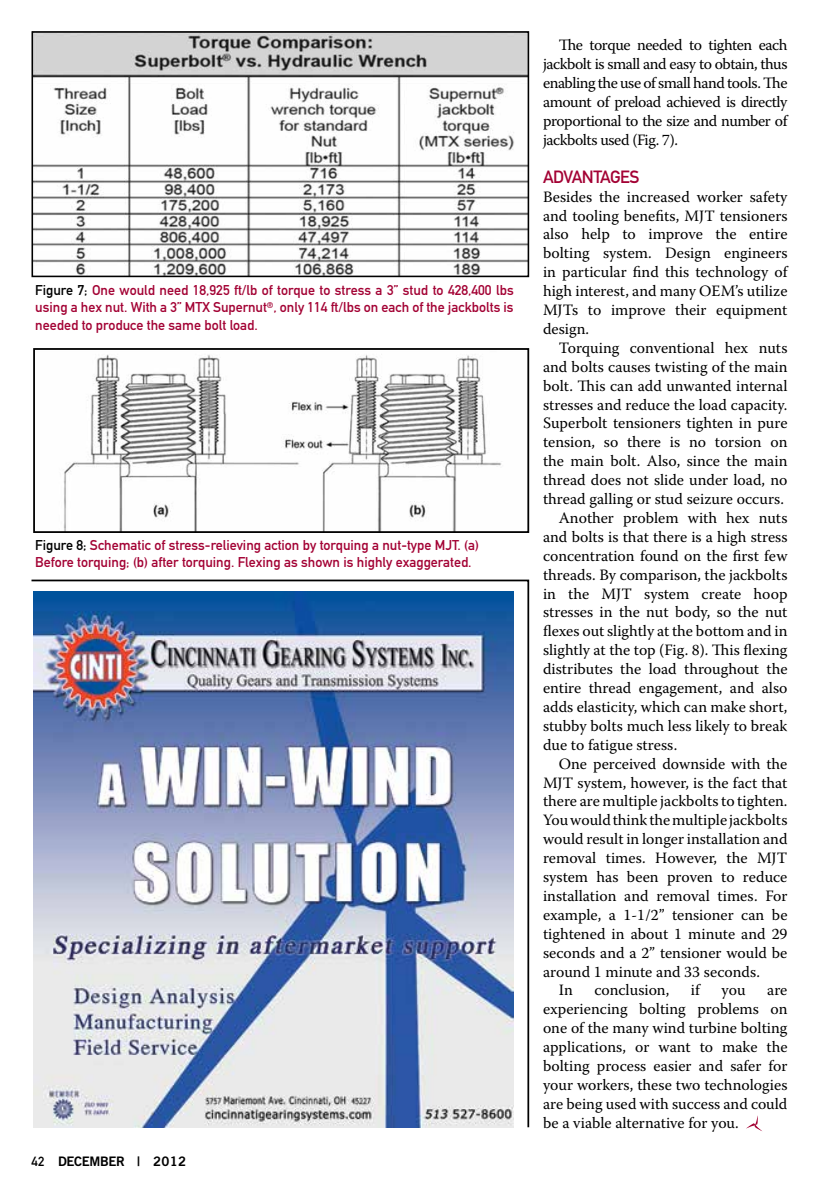
<style>
.page{position:relative;width:819px;height:1197px;background:#fff}
.page>*{position:absolute;margin:0;border:0;box-sizing:border-box;transform-origin:0 0}
.t1{font:17.5px "DIN Mittelschrift Alternate";color:#a30234}
.t2{font:15.75px/18.9px "Warnock Pro";color:#000;text-align:justify}
.t3{font:14px/17.5px "DIN Mittelschrift Alternate";color:#a30234;text-align:justify}
.t4{font:13.12px "Trade Gothic Bold Two";letter-spacing:-.03em;color:#000}
.s1{color:#000}
.s2{font-family:"DIN Mittelschrift Alternate"}
</style>
<div class="page">
<svg style="left:746px;top:1115px;width:16px;height:16px"></svg>
<svg style="left:31px;top:579px;width:499px;height:549px"></svg>
<img style="left:33px;top:592px;width:481px;height:536px">
<img style="left:34px;top:34px;width:492px;height:240px">
<div style="left:31px;top:31px;width:498px;height:246px;border:2px solid #000"></div>
<img style="left:64px;top:354px;width:437px;height:176px">
<div style="left:33px;top:348px;width:496px;height:185px;border:2px solid #000"></div>
<p class="t3" style="left:35px;top:281px;width:480px"><span class="s1">Figure 7;</span> One would need 18,925 ft/lb of torque to stress a 3” stud to 428,400 lbs using a hex nut. With a 3” MTX Supernut<sup>®</sup>, only 114 ft/lbs on each of the jackbolts is needed to produce the same bolt load.</p>
<p class="t3" style="left:35px;top:536px;width:445px"><span class="s1">Figure 8;</span> Schematic of stress-relieving action by torquing a nut-type MJT. (a)<br>Before torquing; (b) after torquing. Flexing as shown is highly exaggerated.</p>
<p class="t4" style="left:32px;top:1153px;width:156px"><span class="s2">42</span> DECEMBER | 2012</p>
<p class="t2" style="left:543px;top:36px;width:246px;text-indent:16px">The torque needed to tighten each jackbolt is small and easy to obtain, thus enabling the use of small hand tools. The amount of preload achieved is directly proportional to the size and number of jackbolts used (Fig. 7).</p>
<p class="t1" style="left:543px;top:166px;width:31px">Advantages</p>
<p class="t2" style="left:543px;top:187px;width:246px">Besides the increased worker safety and tooling benefits, MJT tensioners also help to improve the entire bolting system. Design engineers in particular find this technology of high interest, and many OEM’s utilize MJTs to improve their equipment design.</p>
<p class="t2" style="left:559px;top:338px;width:230px">Torquing conventional hex nuts</p>
<p class="t2" style="left:543px;top:357px;width:246px">and bolts causes twisting of the main</p>
<p class="t2" style="left:543px;top:376px;width:246px">bolt. This can add unwanted internal</p>
<p class="t2" style="left:543px;top:395px;width:246px">stresses and reduce the load capacity.</p>
<p class="t2" style="left:543px;top:414px;width:246px">Superbolt tensioners tighten in pure</p>
<p class="t2" style="left:543px;top:432px;width:246px">tension, so there is no torsion on</p>
<p class="t2" style="left:543px;top:451px;width:246px">the main bolt. Also, since the main</p>
<p class="t2" style="left:543px;top:470px;width:246px">thread does not slide under load, no</p>
<p class="t2" style="left:543px;top:489px;width:243px">thread galling or stud seizure occurs.</p>
<p class="t2" style="left:559px;top:508px;width:230px">Another problem with hex nuts</p>
<p class="t2" style="left:543px;top:527px;width:246px">and bolts is that there is a high stress</p>
<p class="t2" style="left:543px;top:546px;width:246px">concentration found on the first few</p>
<p class="t2" style="left:543px;top:565px;width:246px">threads. By comparison, the jackbolts</p>
<p class="t2" style="left:543px;top:584px;width:246px">in the MJT system create hoop</p>
<p class="t2" style="left:543px;top:603px;width:246px">stresses in the nut body, so the nut</p>
<p class="t2" style="left:543px;top:621px;width:246px">flexes out slightly at the bottom and in</p>
<p class="t2" style="left:543px;top:640px;width:246px">slightly at the top (Fig. 8). This flexing</p>
<p class="t2" style="left:543px;top:659px;width:246px">distributes the load throughout the</p>
<p class="t2" style="left:543px;top:678px;width:246px">entire thread engagement, and also</p>
<p class="t2" style="left:543px;top:697px;width:246px">adds elasticity, which can make short,</p>
<p class="t2" style="left:543px;top:716px;width:246px">stubby bolts much less likely to break</p>
<p class="t2" style="left:543px;top:735px;width:136px">due to fatigue stress.</p>
<p class="t2" style="left:559px;top:754px;width:230px">One perceived downside with the</p>
<p class="t2" style="left:543px;top:773px;width:246px">MJT system, however, is the fact that</p>
<p class="t2" style="left:543px;top:792px;width:246px">there are multiple jackbolts to tighten.</p>
<p class="t2" style="left:543px;top:810px;width:246px">You would think the multiple jackbolts</p>
<p class="t2" style="left:543px;top:829px;width:246px">would result in longer installation and</p>
<p class="t2" style="left:543px;top:848px;width:246px">removal times. However, the MJT</p>
<p class="t2" style="left:543px;top:867px;width:246px">system has been proven to reduce</p>
<p class="t2" style="left:543px;top:886px;width:246px">installation and removal times. For</p>
<p class="t2" style="left:543px;top:905px;width:246px">example, a 1-1/2” tensioner can be</p>
<p class="t2" style="left:543px;top:924px;width:246px">tightened in about 1 minute and 29</p>
<p class="t2" style="left:543px;top:943px;width:246px">seconds and a 2” tensioner would be</p>
<p class="t2" style="left:543px;top:962px;width:219px">around 1 minute and 33 seconds.</p>
<p class="t2" style="left:559px;top:981px;width:16px">In</p>
<p class="t2" style="left:595px;top:981px;width:76px">conclusion,</p>
<p class="t2" style="left:691px;top:981px;width:10px">if</p>
<p class="t2" style="left:722px;top:981px;width:26px">you</p>
<p class="t2" style="left:543px;top:981px;width:246px;text-indent:224px">are experiencing bolting problems on one of the many wind turbine bolting applications, or want to make the bolting process easier and safer for your workers, these two technologies are being used with success and could be a viable alternative for you.</p>
</div>
